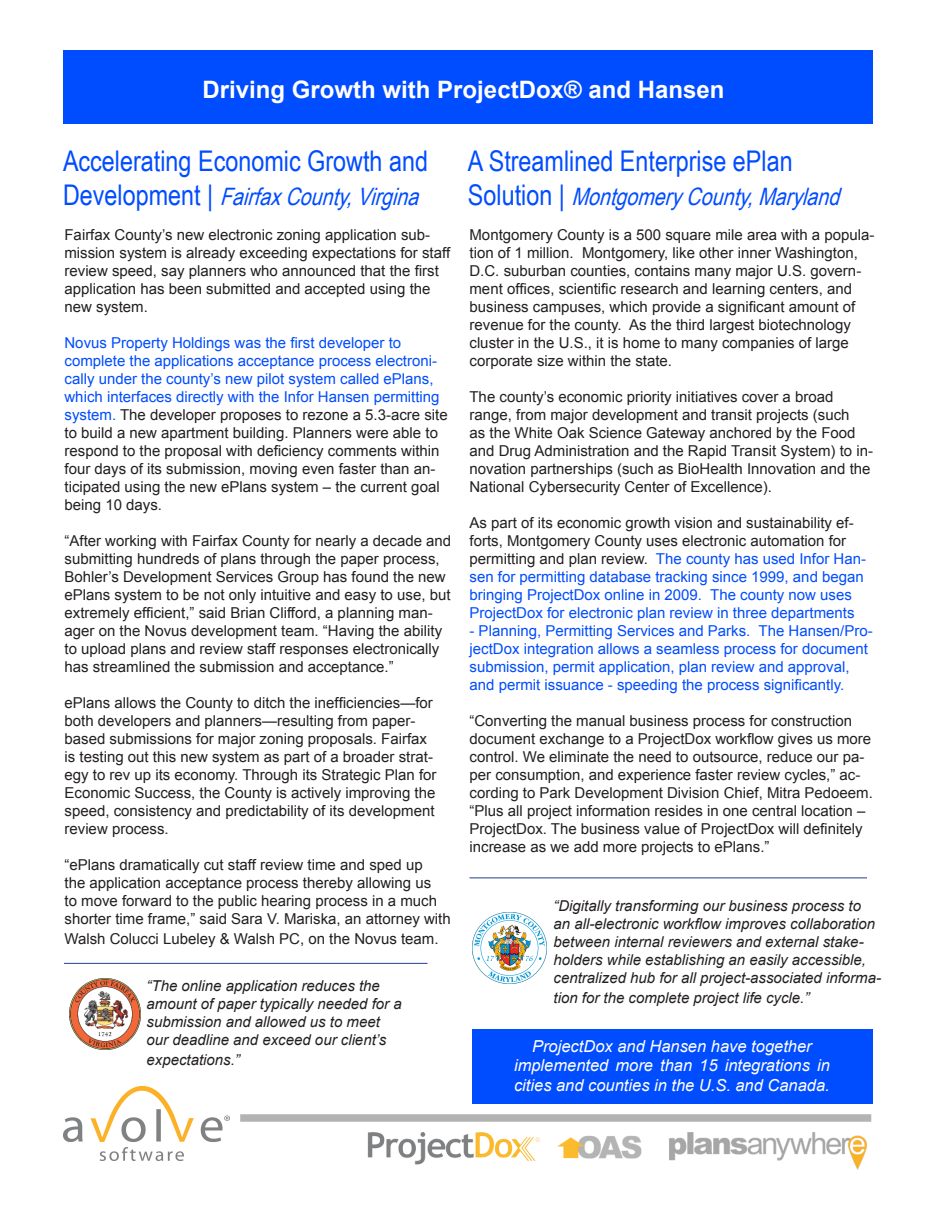
<style>
.page{position:relative;width:936px;height:1206px;background:#fff}
.page>*{position:absolute;margin:0;border:0;box-sizing:border-box;transform-origin:0 0}
.t1{font:28.5px "Arial Narrow";color:#004cff}
.t2{font:italic 24px "Arial Narrow";color:#004cff}
.t3{font:700 24px "Arial";color:#fff}
.t4{font:italic 16.5px/19.8px "Arial";color:#fff}
.t5{font:15px/18px "Arial";color:#231f20}
.t6{font:15px/18px "Arial";color:#004cff}
.t7{font:italic 15px/18px "Arial";color:#231f20}
.s1{font-style:normal;font-size:28.5px}
.s2{color:#004cff}
.s3{color:#231f20}
</style>
<div class="page">
<div style="left:63px;top:50px;width:810px;height:73px;background:#004cff"></div>
<img style="left:367px;top:1132px;width:500px;height:38px">
<img style="left:63px;top:1086px;width:166px;height:75px">
<div style="left:240px;top:1114px;width:631px;height:8px;background:#b4b3b3"></div>
<img style="left:69px;top:978px;width:72px;height:71px">
<div style="left:472px;top:1029px;width:401px;height:75px;background:#004cff"></div>
<hr style="left:64px;top:963px;width:364px;height:1px;background:#253f8e">
<hr style="left:470px;top:878px;width:397px;height:1px;background:#253f8e">
<img style="left:472px;top:912px;width:75px;height:71px">
<p class="t3" style="left:203px;top:73px;width:523px">Driving Growth with ProjectDox® and Hansen</p>
<p class="t1" style="left:63px;top:140px;width:366px">Accelerating Economic Growth and</p>
<p class="t2" style="left:63px;top:179px;width:366px"><span class="s1">D e v e l o p m e n t |</span> FairfaxCounty,Virgina</p>
<p class="t5" style="left:64px;top:226px;width:387px">Fairfax County’s new electronic zoning application sub&shy;mission system is already exceeding expectations for staff review speed, say planners who announced that the first application has been submitted and accepted using the new system.</p>
<p class="t5" style="left:64px;top:334px;width:385px"><span class="s2">Novus Property Holdings was the first developer to complete the applications acceptance process electroni&shy;cally under the county’s new pilot system called ePlans, which interfaces directly with the Infor Hansen permitting system.</span> The developer proposes to rezone a 5.3-acre site to build a new apartment building. Planners were able to respond to the proposal with deficiency comments within four days of its submission, moving even faster than an&shy;ticipated using the new ePlans system – the current goal being 10 days.</p>
<p class="t5" style="left:64px;top:532px;width:388px">“After working with Fairfax County for nearly a decade and submitting hundreds of plans through the paper process, Bohler’s Development Services Group has found the new ePlans system to be not only intuitive and easy to use, but extremely efficient,” said Brian Clifford, a planning man&shy;ager on the Novus development team. “Having the ability to upload plans and review staff responses electronically has streamlined the submission and acceptance.”</p>
<p class="t5" style="left:64px;top:694px;width:374px">ePlans allows the County to ditch the inefficiencies—for both developers and planners—resulting from paper&shy;based submissions for major zoning proposals. Fairfax is testing out this new system as part of a broader strat&shy;egy to rev up its economy. Through its Strategic Plan for Economic Success, the County is actively improving the speed, consistency and predictability of its development review process.</p>
<p class="t5" style="left:64px;top:856px;width:388px">“ePlans dramatically cut staff review time and sped up<br>the application acceptance process thereby allowing us<br>to move forward to the public hearing process in a much shorter time frame,” said Sara V. Mariska, an attorney with</p>
<p class="t5" style="left:64px;top:930px;width:376px">Walsh Colucci Lubeley &amp; Walsh PC, on the Novus team.</p>
<p class="t7" style="left:147px;top:977px;width:257px">“The online application reduces the amount of paper typically needed for a submission and allowed us to meet our deadline and exceed our client’s</p>
<p class="t7" style="left:147px;top:1051px;width:95px">expectations.”</p>
<p class="t1" style="left:468px;top:140px;width:326px">A Streamlined Enterprise ePlan</p>
<p class="t2" style="left:468px;top:179px;width:382px"><span class="s1">S o l u t i o n |</span> MontgomeryCounty,Maryland</p>
<p class="t5" style="left:470px;top:226px;width:406px">Montgomery County is a 500 square mile area with a popula&shy;tion of 1 million. Montgomery, like other inner Washington, D.C. suburban counties, contains many major U.S. govern&shy;ment offices, scientific research and learning centers, and business campuses, which provide a significant amount of revenue for the county. As the third largest biotechnology cluster in the U.S., it is home to many companies of large corporate size within the state.</p>
<p class="t5" style="left:470px;top:388px;width:405px">The county’s economic priority initiatives cover a broad range, from major development and transit projects (such<br>as the White Oak Science Gateway anchored by the Food and Drug Administration and the Rapid Transit System) to in&shy;novation partnerships (such as BioHealth Innovation and the National Cybersecurity Center of Excellence).</p>
<p class="t6" style="left:470px;top:514px;width:398px"><span class="s3">As part of its economic growth vision and sustainability ef&shy;forts, Montgomery County uses electronic automation for permitting and plan review.</span> The county has used Infor Han&shy;sen for permitting database tracking since 1999, and began bringing ProjectDox online in 2009. The county now uses ProjectDox for electronic plan review in three departments</p>
<p class="t6" style="left:470px;top:622px;width:405px">- Planning, Permitting Services and Parks. The Hansen/Pro&shy;jectDox integration allows a seamless process for document submission, permit application, plan review and approval, and permit issuance - speeding the process significantly.</p>
<p class="t5" style="left:470px;top:712px;width:405px">“Converting the manual business process for construction document exchange to a ProjectDox workflow gives us more control. We eliminate the need to outsource, reduce our pa&shy;per consumption, and experience faster review cycles,” ac&shy;cording to Park Development Division Chief, Mitra Pedoeem. “Plus all project information resides in one central location – ProjectDox. The business value of ProjectDox will definitely increase as we add more projects to ePlans.”</p>
<p class="t7" style="left:554px;top:897px;width:329px">“Digitally transforming our business process to an all-electronic workflow improves collaboration between internal reviewers and external stake&shy;holders while establishing an easily accessible, centralized hub for all project-associated informa-</p>
<p class="t7" style="left:554px;top:989px;width:257px">tion for the complete project life cycle.”</p>
<p class="t4" style="left:532px;top:1036px;width:281px">ProjectDox and Hansen have together</p>
<p class="t4" style="left:514px;top:1056px;width:317px">implemented more than 15 integrations in cities and counties in the U.S. and Canada.</p>
</div>
